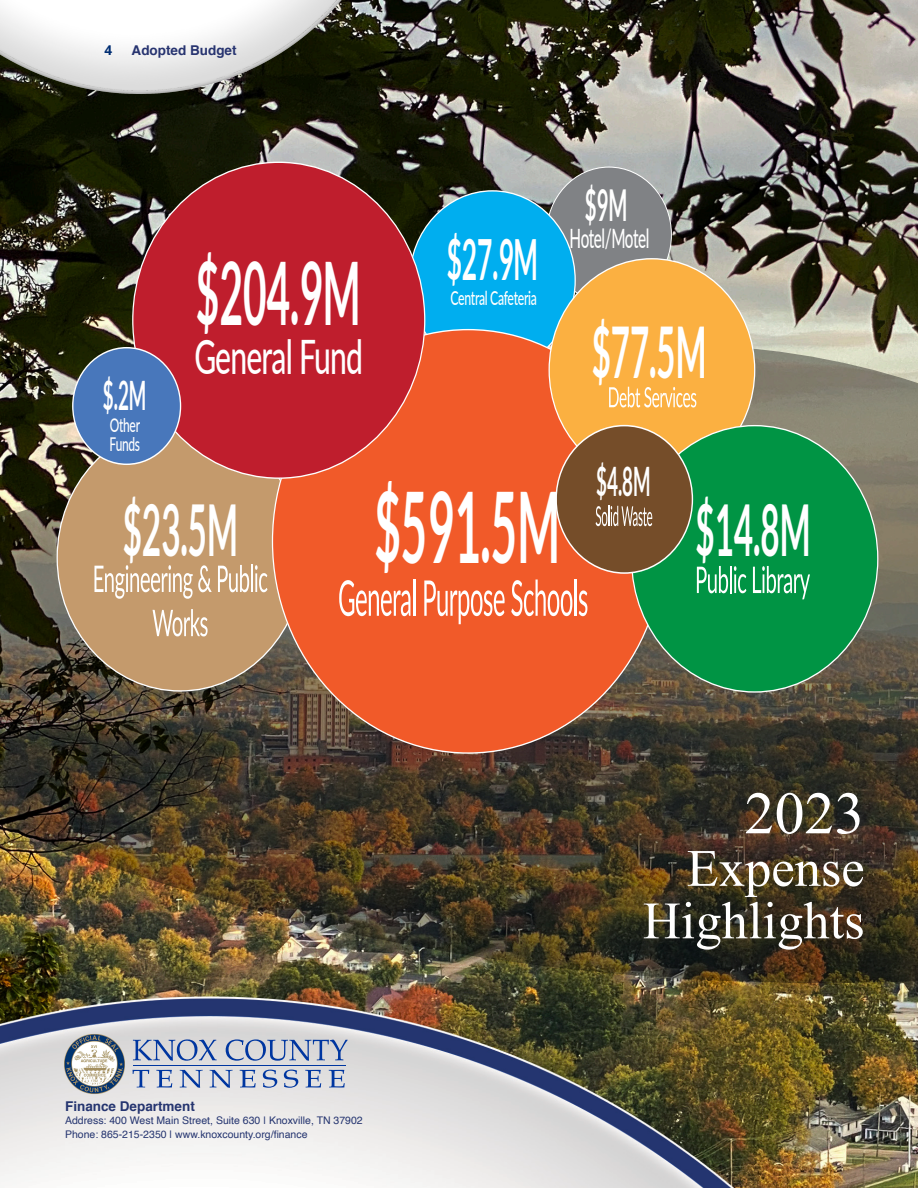
<style>
.page{position:relative;width:918px;height:1188px;background:#fff}
.page>*{position:absolute;margin:0;border:0;box-sizing:border-box;transform-origin:0 0}
.t1{font:700 99px "Lato";color:#fff;scale:.46 1}
.t2{font:700 87.9px "Lato";color:#fff;scale:.46 1}
.t3{font:700 71.7px "Lato";color:#fff;scale:.46 1}
.t4{font:700 71.55px "Lato";color:#fff;scale:.46 1}
.t5{font:60px "Times New Roman";color:#fff}
.t6{font:700 56.85px "Lato";color:#fff;scale:.46 1}
.t7{font:52.5px/52.5px "Times New Roman";color:#fff;text-align:right}
.t8{font:500 47.55px "Lato";letter-spacing:-.025em;color:#fff;scale:.63 1}
.t9{font:700 44.1px "Lato";color:#fff;scale:.46 1}
.t10{font:700 40.65px "Lato";color:#fff;scale:.46 1}
.t11{font:500 26.7px "Lato";letter-spacing:-.03em;color:#fff;scale:.57 1}
.t12{font:500 19.35px "Lato";letter-spacing:-.03em;color:#fff;scale:.63 1}
.t13{font:500 19.05px/18.1px "Lato";letter-spacing:-.025em;color:#fff;scale:.63 1}
.t14{font:700 13.5px "Helvetica";color:#253570}
.t15{font:700 13.5px "Helvetica";color:#273470}
.t16{font:700 13.5px "Open Sans";color:#002d72}
.t17{font:10.5px/13.5px "Helvetica";color:#253570}
</style>
<div class="page">
<img style="left:0;top:0;width:918px;height:1188px">
<img style="left:0;top:997px;width:844px;height:191px">
<img style="left:0;top:0;width:408px;height:93px">
<svg style="left:133px;top:1070px;width:16px;height:17px"></svg>
<svg style="left:156px;top:1070px;width:16px;height:18px"></svg>
<svg style="left:180px;top:1070px;width:23px;height:18px"></svg>
<svg style="left:210px;top:1070px;width:23px;height:18px"></svg>
<svg style="left:240px;top:1070px;width:16px;height:18px"></svg>
<svg style="left:263px;top:1070px;width:14px;height:18px"></svg>
<svg style="left:284px;top:1070px;width:14px;height:18px"></svg>
<svg style="left:305px;top:1070px;width:16px;height:18px"></svg>
<svg style="left:329px;top:1070px;width:16px;height:18px"></svg>
<svg style="left:133px;top:1039px;width:84px;height:22px;background:#a2afca"></svg>
<svg style="left:226px;top:1039px;width:122px;height:22px;background:#a7b3cb"></svg>
<hr style="left:133px;top:1065px;width:212px;height:1px;background:#0036a0">
<img style="left:62px;top:1033px;width:64px;height:62px">
<img style="left:0;top:344px;width:918px;height:641px">
<div style="left:546px;top:167px;width:125px;height:135px;background:#808285;border-radius:50%"></div>
<div style="left:410px;top:191px;width:165px;height:179px;background:#00aeef;border-radius:50%"></div>
<div style="left:57px;top:425px;width:246px;height:266px;background:#c49a6c;border-radius:50%"></div>
<svg style="left:94px;top:565px;width:118px;height:34px"></svg>
<svg style="left:218px;top:565px;width:31px;height:27px"></svg>
<hr style="left:251px;top:565px;width:2px;height:27px;background:#fff">
<svg style="left:255px;top:565px;width:12px;height:27px"></svg>
<svg style="left:153px;top:609px;width:55px;height:27px"></svg>
<div style="left:272px;top:330px;width:392px;height:423px;background:#f15a29;border-radius:50%"></div>
<svg style="left:339px;top:580px;width:71px;height:36px"></svg>
<hr style="left:413px;top:580px;width:2px;height:36px;background:#fff">
<svg style="left:424px;top:581px;width:81px;height:43px"></svg>
<svg style="left:511px;top:580px;width:61px;height:36px"></svg>
<hr style="left:575px;top:580px;width:2px;height:36px;background:#fff">
<svg style="left:579px;top:590px;width:8px;height:26px"></svg>
<div style="left:133px;top:162px;width:292px;height:316px;background:#bf1e2d;border-radius:50%"></div>
<div style="left:549px;top:259px;width:206px;height:222px;background:#fbb041;border-radius:50%"></div>
<div style="left:632px;top:426px;width:246px;height:266px;background:#009444;border-radius:50%"></div>
<svg style="left:697px;top:566px;width:31px;height:27px"></svg>
<hr style="left:730px;top:566px;width:2px;height:27px;background:#fff">
<svg style="left:734px;top:566px;width:12px;height:27px"></svg>
<svg style="left:753px;top:566px;width:57px;height:33px"></svg>
<div style="left:556px;top:426px;width:136px;height:147px;background:#754d29;border-radius:50%"></div>
<svg style="left:596px;top:506px;width:56px;height:20px"></svg>
<div style="left:73px;top:348px;width:108px;height:116px;background:#4877bb;border-radius:50%"></div>
<svg style="left:609px;top:387px;width:87px;height:20px"></svg>
<p class="t16" style="left:105px;top:41px;width:9px">4</p>
<p class="t15" style="left:132px;top:40px;width:106px">Adopted Budget</p>
<h3 class="t10" style="left:103px;top:371px;width:96px">$.2M</h3>
<h3 class="t13" style="left:110px;top:416px;width:50px">Other<br>Funds</h3>
<h2 class="t2" style="left:196px;top:243px;width:360px">$204.9M</h2>
<h3 class="t8" style="left:194px;top:323px;width:269px">General Fund</h3>
<h3 class="t6" style="left:447px;top:227px;width:200px">$27.9M</h3>
<h3 class="t12" style="left:451px;top:284px;width:139px">Central Cafeteria</h3>
<h3 class="t9" style="left:585px;top:179px;width:94px">$9M</h3>
<h3 class="t11" style="left:570px;top:219px;width:142px">Hotel/Motel</h3>
<h3 class="t4" style="left:592px;top:311px;width:251px">$77.5M</h3>
<h3 class="t10" style="left:596px;top:458px;width:120px">$4.8M</h3>
<h1 class="t1" style="left:374px;top:470px;width:405px">$591.5M</h1>
<h3 class="t3" style="left:123px;top:489px;width:252px">$23.5M</h3>
<h3 class="t3" style="left:695px;top:489px;width:252px">$14.8M</h3>
<p class="t14" style="left:65px;top:1095px;width:131px">Finance Department</p>
<p class="t17" style="left:65px;top:1114px;width:299px">Address: 400 West Main Street, Suite 630 | Knoxville, TN 37902<br>Phone: 865-215-2350 | www.knoxcounty.org/finance</p>
<h3 class="t5" style="left:745px;top:773px;width:121px">2023</h3>
<h3 class="t7" style="left:643px;top:841px;width:223px">Expense<br>Highlights</h3>
</div>
